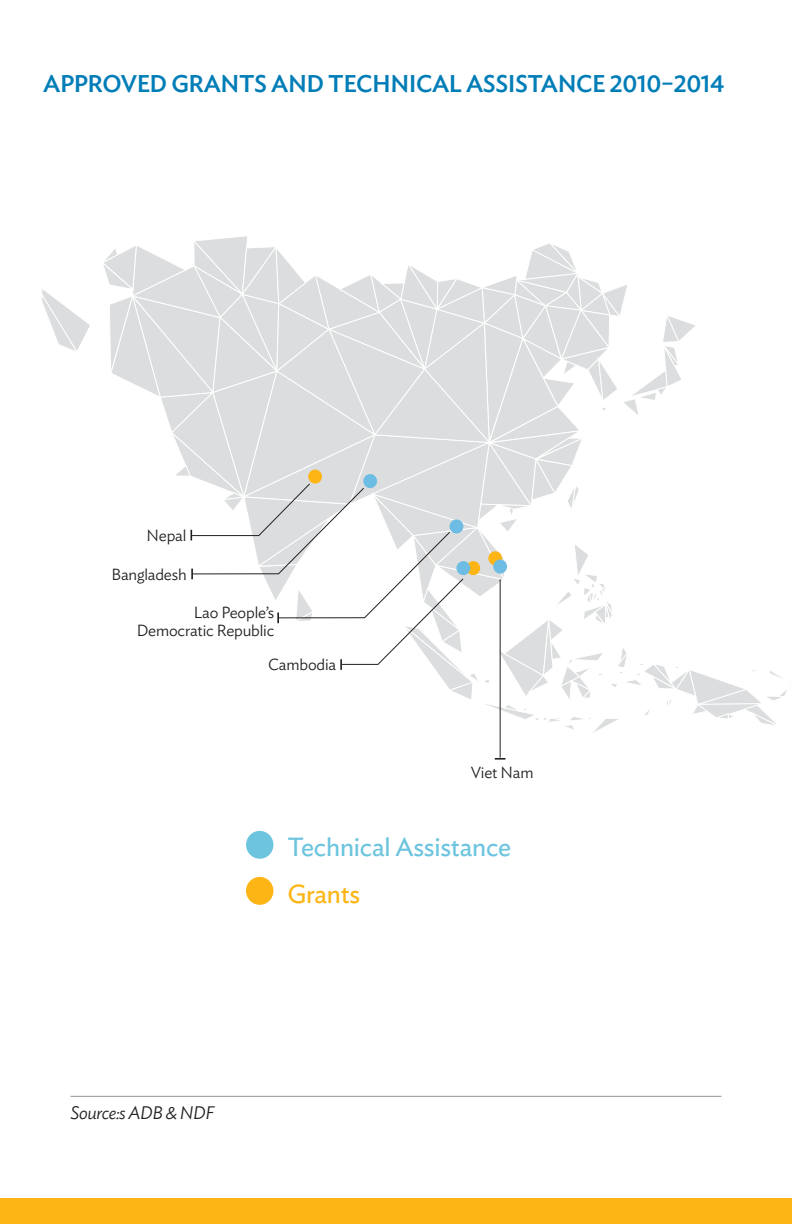
<style>
.page{position:relative;width:792px;height:1224px;background:#fff}
.page>*{position:absolute;margin:0;border:0;box-sizing:border-box;transform-origin:0 0}
.t1{font:26px "Ideal Sans";letter-spacing:-.01em;color:#6cc4df}
.t2{font:26px "Ideal Sans";letter-spacing:-.01em;color:#fcb515}
.t3{font:500 24px "Ideal Sans";letter-spacing:-.02em;color:#007db7}
.t4{font:italic 300 18px "Ideal Sans";letter-spacing:-.02em;color:#231f20}
.t5{font:300 16px/18px "Ideal Sans";letter-spacing:-.01em;color:#231f20;text-align:right}
</style>
<div class="page">
<svg style="left:42px;top:289px;width:48px;height:62px"></svg>
<hr style="left:500px;top:579px;width:1px;height:179px;background:#231f20">
<svg style="left:495px;top:758px;width:10px;height:2px"></svg>
<svg style="left:104px;top:236px;width:688px;height:499px"></svg>
<div style="left:0;top:1199px;width:792px;height:25px;background:#fcb515"></div>
<div style="left:246px;top:877px;width:27px;height:28px;background:#fcb515;border-radius:50%"></div>
<div style="left:246px;top:831px;width:27px;height:28px;background:#6cc4df;border-radius:50%"></div>
<hr style="left:71px;top:1096px;width:650px;height:1px;background:#939598">
<h2 class="t3" style="left:43px;top:65px;width:683px">APPROVED GRANTS AND TECHNICAL ASSISTANCE 2010–2014</h2>
<p class="t5" style="left:147px;top:525px;width:41px">Nepal</p>
<p class="t5" style="left:111px;top:564px;width:77px">Bangladesh</p>
<p class="t5" style="left:137px;top:602px;width:139px">Lao People’s<br>Democratic Republic</p>
<p class="t5" style="left:268px;top:654px;width:69px">Cambodia</p>
<p class="t5" style="left:471px;top:762px;width:64px">Viet Nam</p>
<h1 class="t1" style="left:287px;top:827px;width:225px">Technical Assistance</h1>
<h1 class="t2" style="left:287px;top:874px;width:75px">Grants</h1>
<p class="t4" style="left:71px;top:1099px;width:145px">Source:s ADB &amp; NDF</p>
</div>
